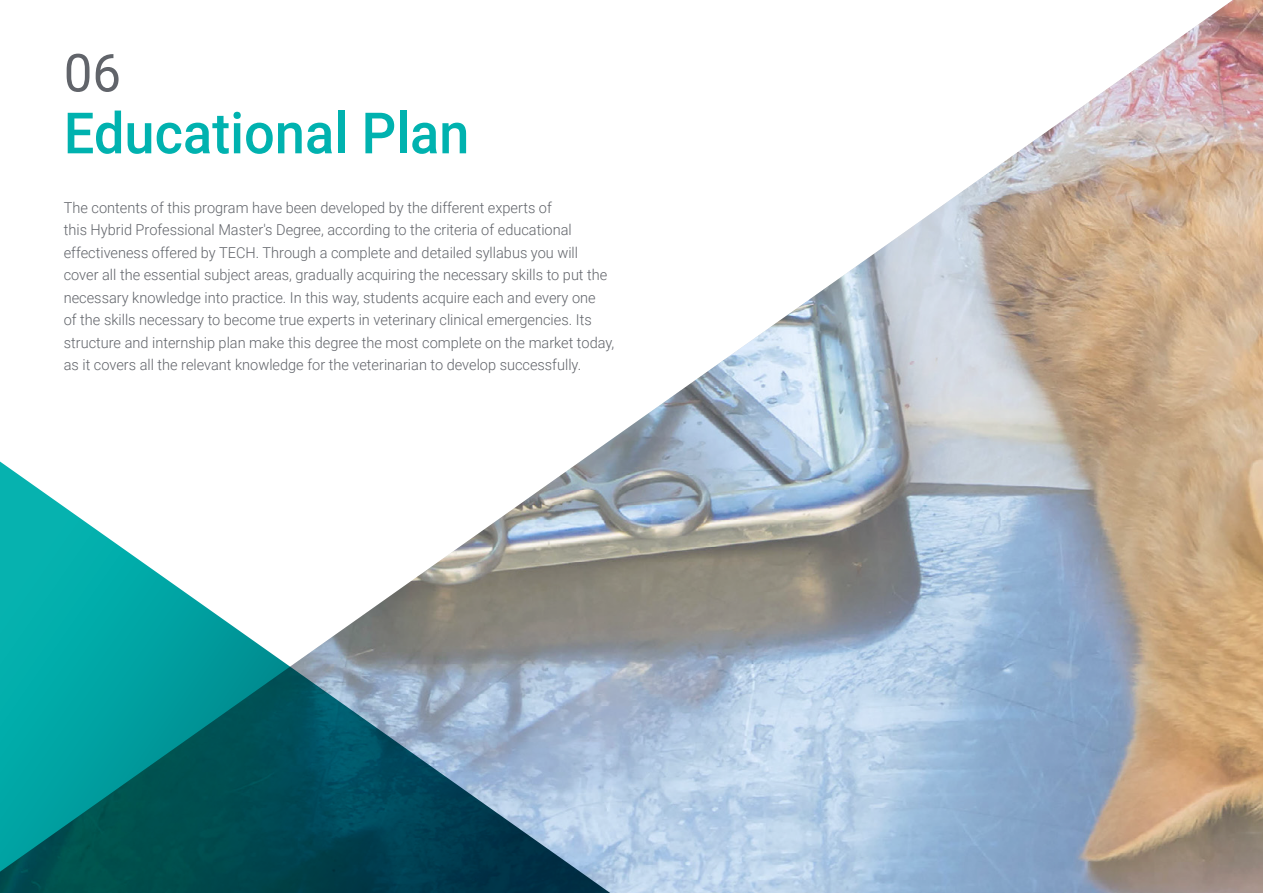
<style>
.page{position:relative;width:1263px;height:893px;background:#fff}
.page>*{position:absolute;margin:0;border:0;box-sizing:border-box;transform-origin:0 0}
.t1{font:500 57px "Roboto";color:#00b2af;scale:.95 1}
.t2{font:52.5px "Roboto";color:#61646a}
.t3{font:300 15px/22.5px "Roboto";color:#61646a}
</style>
<div class="page">
<img style="left:602px;top:0;width:661px;height:893px">
<svg style="left:0;top:446px;width:640px;height:447px"></svg>
<h2 class="t2" style="left:64px;top:36px;width:59px">06</h2>
<h1 class="t1" style="left:64px;top:93px;width:428px">Educational Plan</h1>
<p class="t3" style="left:64px;top:196px;width:552px">The contents of this program have been developed by the different experts of<br>this Hybrid Professional Master's Degree, according to the criteria of educational effectiveness offered by TECH. Through a complete and detailed syllabus you will cover all the essential subject areas, gradually acquiring the necessary skills to put the necessary knowledge into practice. In this way, students acquire each and every one<br>of the skills necessary to become true experts in veterinary clinical emergencies. Its structure and internship plan make this degree the most complete on the market today, as it covers all the relevant knowledge for the veterinarian to develop successfully.</p>
</div>
